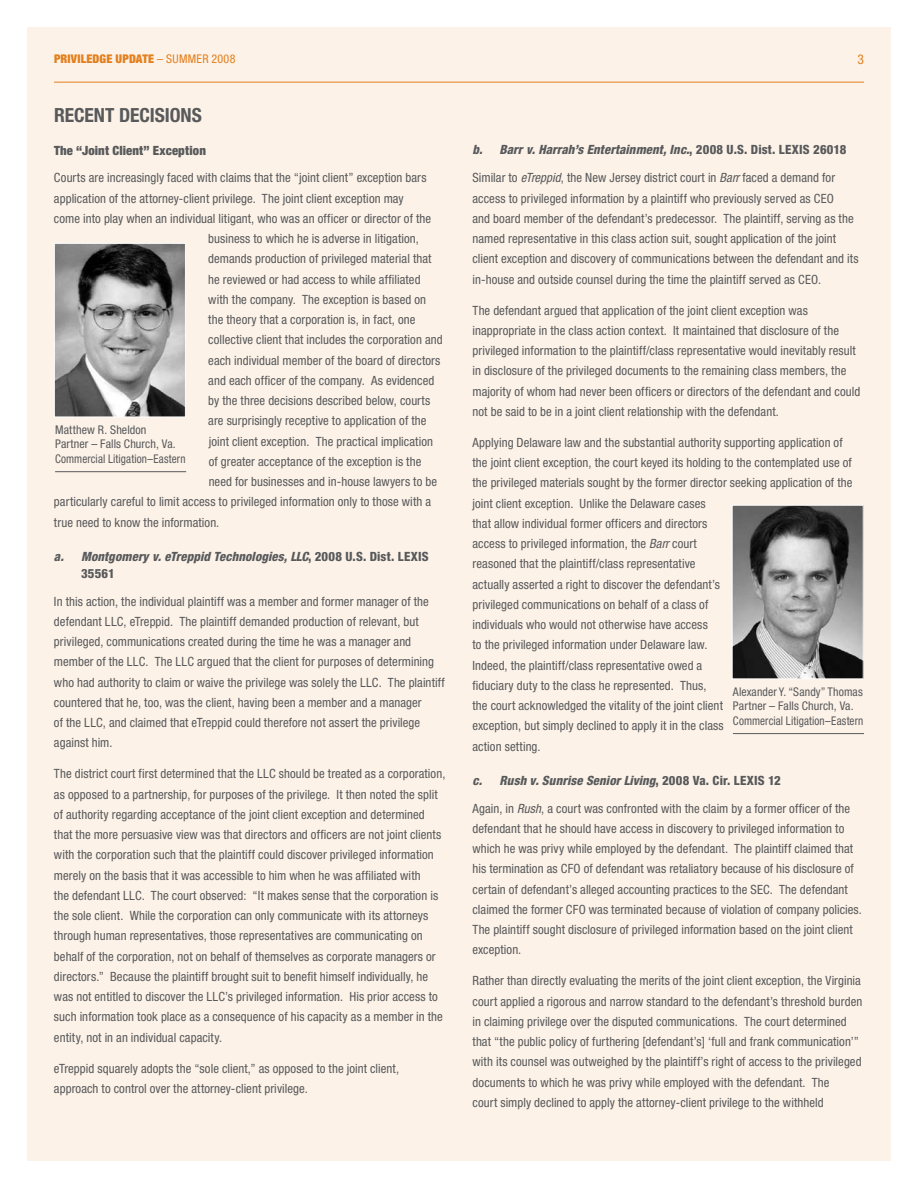
<style>
.page{position:relative;width:918px;height:1188px;background:#fff}
.page>*{position:absolute;margin:0;border:0;box-sizing:border-box;transform-origin:0 0}
.t1{font:700 condensed 19.5px "Helvetica Neue LT Std";letter-spacing:-.005em;color:#58595b}
.t2{font:condensed 13.5px "Helvetica Neue LT Std";color:#e37f1c}
.t3{font:condensed 12.75px/20.2px "Helvetica Neue LT Std";letter-spacing:.005em;color:#58595b}
.t4{font:italic 800 condensed 12.75px/17px "Helvetica Neue LT Std";letter-spacing:.005em;color:#58595b}
.t5{font:900 condensed 12.75px "Helvetica Neue LT Std";letter-spacing:.01em;color:#58595b}
.t6{font:condensed 12px/14.4px "Helvetica Neue LT Std";letter-spacing:.01em;color:#58595b}
.t7{font:900 condensed 12px "Helvetica Neue LT Std";letter-spacing:.015em;color:#e37f1c}
.s1{font-weight:400}
.s2{font-style:normal}
.s3{font-weight:800;font-style:italic}
.s4{font-weight:800}
.s5{font-style:italic}
</style>
<div class="page">
<div style="left:27px;top:27px;width:864px;height:1134px;background:#fcf2e8"></div>
<hr style="left:54px;top:82px;width:810px;height:1px;background:#e37f1c">
<img style="left:56px;top:245px;width:128px;height:170px">
<div style="left:54px;top:243px;width:132px;height:174px;border:1px solid #fff"></div>
<hr style="left:55px;top:471px;width:131px;height:1px;background:#58595b">
<img style="left:734px;top:507px;width:128px;height:170px">
<div style="left:732px;top:505px;width:132px;height:174px;border:1px solid #fff"></div>
<hr style="left:733px;top:733px;width:131px;height:1px;background:#58595b">
<p class="t7" style="left:54px;top:51px;width:183px">Priviledge update <span class="s1">– SUMMER 2008</span></p>
<p class="t2" style="left:858px;top:51px;width:8px">3</p>
<h1 class="t1" style="left:54px;top:103px;width:149px">RECENT DECISIONS</h1>
<p class="t5" style="left:54px;top:142px;width:153px">The “Joint Client” Exception</p>
<p class="t3" style="left:54px;top:168px;width:374px">Courts are increasingly faced with claims that the “joint client” exception bars</p>
<p class="t3" style="left:54px;top:188px;width:351px">application of the attorney-client privilege. The joint client exception may</p>
<p class="t3" style="left:54px;top:208px;width:379px">come into play when an individual litigant, who was an officer or director of the</p>
<p class="t3" style="left:208px;top:228px;width:212px">business to which he is adverse in litigation,</p>
<p class="t3" style="left:208px;top:249px;width:225px">demands production of privileged material that</p>
<p class="t3" style="left:208px;top:269px;width:214px">he reviewed or had access to while affiliated</p>
<p class="t3" style="left:208px;top:289px;width:219px">with the company. The exception is based on</p>
<p class="t3" style="left:208px;top:309px;width:209px">the theory that a corporation is, in fact, one</p>
<p class="t3" style="left:208px;top:330px;width:236px">collective client that includes the corporation and</p>
<p class="t3" style="left:208px;top:350px;width:234px">each individual member of the board of directors</p>
<p class="t3" style="left:208px;top:370px;width:228px">and each officer of the company. As evidenced</p>
<p class="t3" style="left:208px;top:390px;width:224px">by the three decisions described below, courts</p>
<p class="t3" style="left:208px;top:411px;width:220px">are surprisingly receptive to application of the</p>
<p class="t3" style="left:209px;top:431px;width:226px">joint client exception. The practical implication</p>
<p class="t3" style="left:209px;top:451px;width:214px">of greater acceptance of the exception is the</p>
<p class="t3" style="left:209px;top:471px;width:230px">need for businesses and in-house lawyers to be</p>
<p class="t3" style="left:54px;top:492px;width:379px">particularly careful to limit access to privileged information only to those with a</p>
<p class="t3" style="left:54px;top:512px;width:167px">true need to know the information.</p>
<p class="t4" style="left:81px;top:548px;width:349px;text-indent:-27px">a. Montgomery v. eTreppid Technologies, LLC<span class="s2">, 2008 U.S. Dist. LEXIS<br>35561</span></p>
<p class="t3" style="left:54px;top:591px;width:392px">In this action, the individual plaintiff was a member and former manager of the defendant LLC, eTreppid. The plaintiff demanded production of relevant, but privileged, communications created during the time he was a manager and member of the LLC. The LLC argued that the client for purposes of determining who had authority to claim or waive the privilege was solely the LLC. The plaintiff countered that he, too, was the client, having been a member and a manager<br>of the LLC, and claimed that eTreppid could therefore not assert the privilege against him.</p>
<p class="t3" style="left:54px;top:764px;width:393px">The district court first determined that the LLC should be treated as a corporation, as opposed to a partnership, for purposes of the privilege. It then noted the split of authority regarding acceptance of the joint client exception and determined that the more persuasive view was that directors and officers are not joint clients with the corporation such that the plaintiff could discover privileged information merely on the basis that it was accessible to him when he was affiliated with<br>the defendant LLC. The court observed: “It makes sense that the corporation is the sole client. While the corporation can only communicate with its attorneys through human representatives, those representatives are communicating on behalf of the corporation, not on behalf of themselves as corporate managers or directors.” Because the plaintiff brought suit to benefit himself individually, he was not entitled to discover the LLC’s privileged information. His prior access to such information took place as a consequence of his capacity as a member in the entity, not in an individual capacity.</p>
<p class="t3" style="left:54px;top:1058px;width:347px">eTreppid squarely adopts the “sole client,” as opposed to the joint client, approach to control over the attorney-client privilege.</p>
<p class="t6" style="left:55px;top:422px;width:132px">Matthew R. Sheldon<br>Partner – Falls Church, Va.<br>Commercial Litigation–Eastern</p>
<p class="t3" style="left:473px;top:136px;width:375px;line-height:27.8px"><span class="s3">b. Barr v. Harrah’s Entertainment, Inc.</span><span class="s4">, 2008 U.S. Dist. LEXIS 26018<br></span>Similar to <span class="s5">eTreppid</span>, the New Jersey district court in <span class="s5">Barr</span> faced a demand for</p>
<p class="t3" style="left:473px;top:188px;width:388px">access to privileged information by a plaintiff who previously served as CEO<br>and board member of the defendant’s predecessor. The plaintiff, serving as the named representative in this class action suit, sought application of the joint client exception and discovery of communications between the defendant and its in-house and outside counsel during the time the plaintiff served as CEO.</p>
<p class="t3" style="left:473px;top:300px;width:389px">The defendant argued that application of the joint client exception was inappropriate in the class action context. It maintained that disclosure of the privileged information to the plaintiff/class representative would inevitably result in disclosure of the privileged documents to the remaining class members, the majority of whom had never been officers or directors of the defendant and could not be said to be in a joint client relationship with the defendant.</p>
<p class="t3" style="left:473px;top:432px;width:381px">Applying Delaware law and the substantial authority supporting application of the joint client exception, the court keyed its holding to the contemplated use of the privileged materials sought by the former director seeking application of the joint client exception. Unlike the Delaware cases<br>that allow individual former officers and directors<br>access to privileged information, the <span class="s5">Barr</span> court<br>reasoned that the plaintiff/class representative<br>actually asserted a right to discover the defendant’s<br>privileged communications on behalf of a class of<br>individuals who would not otherwise have access<br>to the privileged information under Delaware law.<br>Indeed, the plaintiff/class representative owed a<br>fiduciary duty to the class he represented. Thus,<br>the court acknowledged the vitality of the joint client<br>exception, but simply declined to apply it in the class<br>action setting.</p>
<p class="t3" style="left:473px;top:766px;width:379px;line-height:27.8px"><span class="s3">c. Rush v. Sunrise Senior Living</span><span class="s4">, 2008 Va. Cir. LEXIS 12<br></span>Again, in <span class="s5">Rush</span>, a court was confronted with the claim by a former officer of the</p>
<p class="t3" style="left:473px;top:818px;width:391px">defendant that he should have access in discovery to privileged information to which he was privy while employed by the defendant. The plaintiff claimed that his termination as CFO of defendant was retaliatory because of his disclosure of certain of defendant’s alleged accounting practices to the SEC. The defendant claimed the former CFO was terminated because of violation of company policies.<br>The plaintiff sought disclosure of privileged information based on the joint client exception.</p>
<p class="t3" style="left:473px;top:971px;width:391px">Rather than directly evaluating the merits of the joint client exception, the Virginia court applied a rigorous and narrow standard to the defendant’s threshold burden in claiming privilege over the disputed communications. The court determined that “the public policy of furthering [defendant’s] ‘full and frank communication’” with its counsel was outweighed by the plaintiff’s right of access to the privileged documents to which he was privy while employed with the defendant. The<br>court simply declined to apply the attorney-client privilege to the withheld</p>
<p class="t6" style="left:733px;top:684px;width:132px">Alexander Y. “Sandy” Thomas<br>Partner – Falls Church, Va.<br>Commercial Litigation–Eastern</p>
</div>
